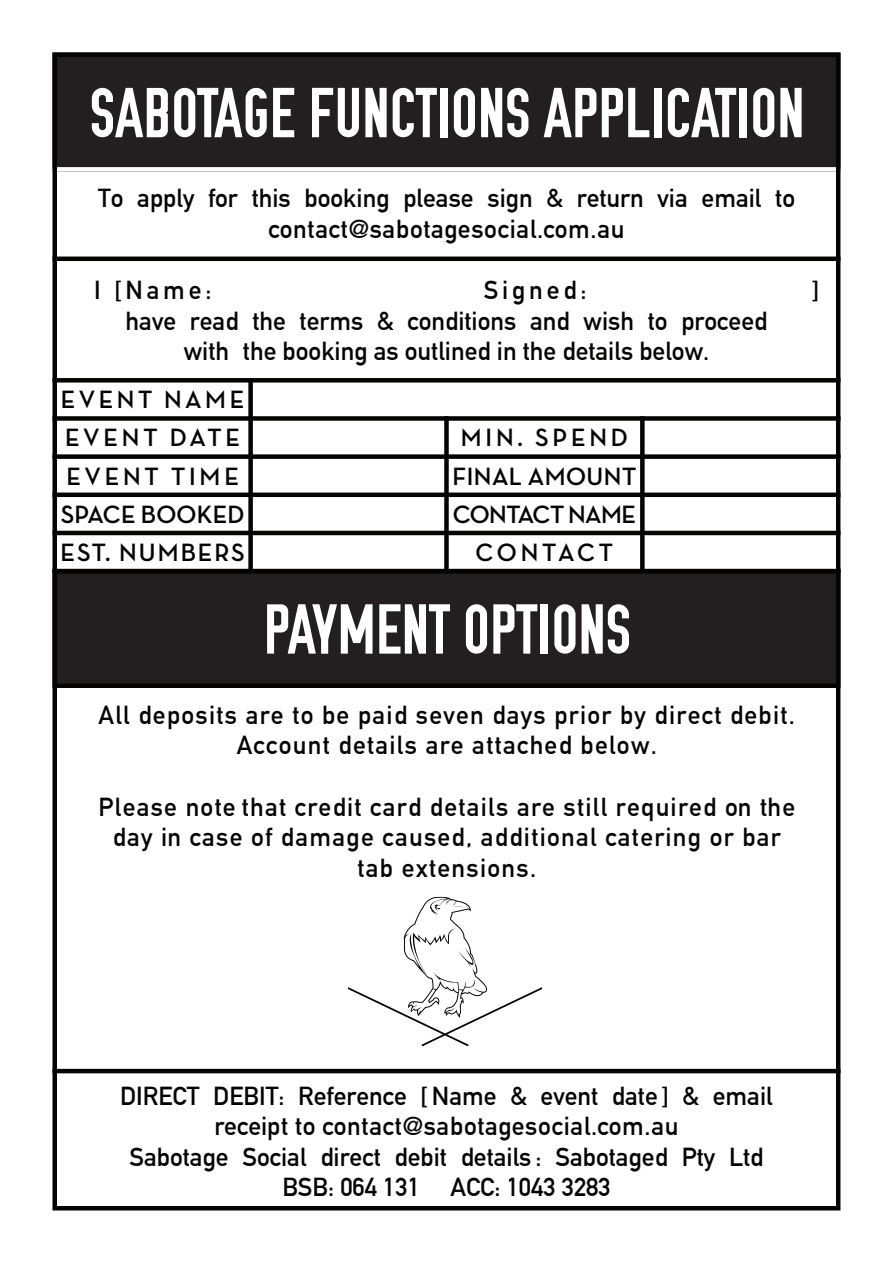
<style>
.page{position:relative;width:893px;height:1263px;background:#fff}
.page>*{position:absolute;margin:0;border:0;box-sizing:border-box;transform-origin:0 0}
.t1{font:70.5px "OSP DIN";color:#fff}
.t2{font:700 25.5px/30.5px "DIN Alternate";color:#040503;text-align:center}
.t3{font:700 25.5px/30.6px "DIN Alternate";letter-spacing:.05em;color:#040503;text-align:center}
.t4{font:700 25.5px/38.1px "Neutra Disp";letter-spacing:.115em;color:#040503}
.t5{font:700 25.5px/38.1px "Neutra Disp";letter-spacing:.02em;color:#040503;text-align:center}
.t6{font:700 25.5px "Neutra Disp";letter-spacing:-.02em;color:#040503}
.t7{font:700 25.5px "Neutra Disp";letter-spacing:.14em;color:#040503}
</style>
<div class="page">
<div style="left:55px;top:55px;width:783px;height:114px;background:#231f20"></div>
<div style="left:55px;top:571px;width:783px;height:115px;background:#231f20"></div>
<div style="left:52px;top:569px;width:788px;height:119px;border:4px solid #040503"></div>
<div style="left:52px;top:167px;width:788px;height:5px;background:#fff"></div>
<hr style="left:52px;top:257px;width:788px;height:4px;background:#040503">
<div style="left:52px;top:378px;width:788px;height:5px;background:#040503"></div>
<div style="left:52px;top:416px;width:788px;height:5px;background:#040503"></div>
<div style="left:52px;top:454px;width:788px;height:5px;background:#040503"></div>
<div style="left:52px;top:492px;width:788px;height:5px;background:#040503"></div>
<hr style="left:52px;top:531px;width:788px;height:4px;background:#040503">
<hr style="left:52px;top:569px;width:788px;height:4px;background:#040503">
<hr style="left:52px;top:1069px;width:788px;height:4px;background:#040503">
<div style="left:52px;top:52px;width:788px;height:1158px;border:4px solid #040503"></div>
<div style="left:444px;top:416px;width:5px;height:157px;background:#040503"></div>
<div style="left:248px;top:380px;width:5px;height:193px;background:#040503"></div>
<div style="left:640px;top:416px;width:5px;height:157px;background:#040503"></div>
<img style="left:347px;top:896px;width:196px;height:151px">
<h1 class="t1" style="left:90px;top:77px;width:716px">SABOTAGE FUNCTIONS APPLICATION</h1>
<p class="t2" style="left:98px;top:181px;width:699px">To apply for this booking please sign &amp; return via email to co n t a c t @ s a b o t a ge s o c i a l .co m . a u</p>
<p class="t2" style="left:94px;top:273px;width:119px">I [Name:</p>
<p class="t2" style="left:484px;top:273px;width:104px">Signed:</p>
<p class="t2" style="left:812px;top:274px;width:9px">]</p>
<p class="t2" style="left:126px;top:304px;width:643px">have read the terms &amp; conditions and wish to proceed with the booking as outlined in the details below.</p>
<p class="t4" style="left:60px;top:381px;width:186px">EVENT NAME<br>EVENT DATE<br>EVENT TIME<br>SPACE BOOKED<br>EST. NUMBERS</p>
<p class="t5" style="left:452px;top:419px;width:185px">MIN. SPEND<br>FINAL AMOUNT</p>
<p class="t6" style="left:453px;top:500px;width:185px">CONTACT NAME</p>
<p class="t7" style="left:476px;top:538px;width:139px">CONTACT</p>
<h1 class="t1" style="left:264px;top:593px;width:369px">PAYMENT OPTIONS</h1>
<p class="t3" style="left:99px;top:698px;width:698px">All deposits are to be paid seven days prior by direct debit.<br>Account details are attached below.</p>
<p class="t3" style="left:98px;top:789px;width:698px">Please note that credit card details are still required on the day in case of damage caused, additional catering or bar tab extensions.</p>
<p class="t2" style="left:120px;top:1079px;width:654px">DIRECT DEBIT: Reference [ Name &amp; event date ] &amp; email receip t t o co n t a c t @ s a b o t a ge s o c i a l .co m . a u<br>Sabotage Social direct debit details : Sabotaged Pty Ltd BSB: 064 131 ACC: 1043 3283</p>
</div>
